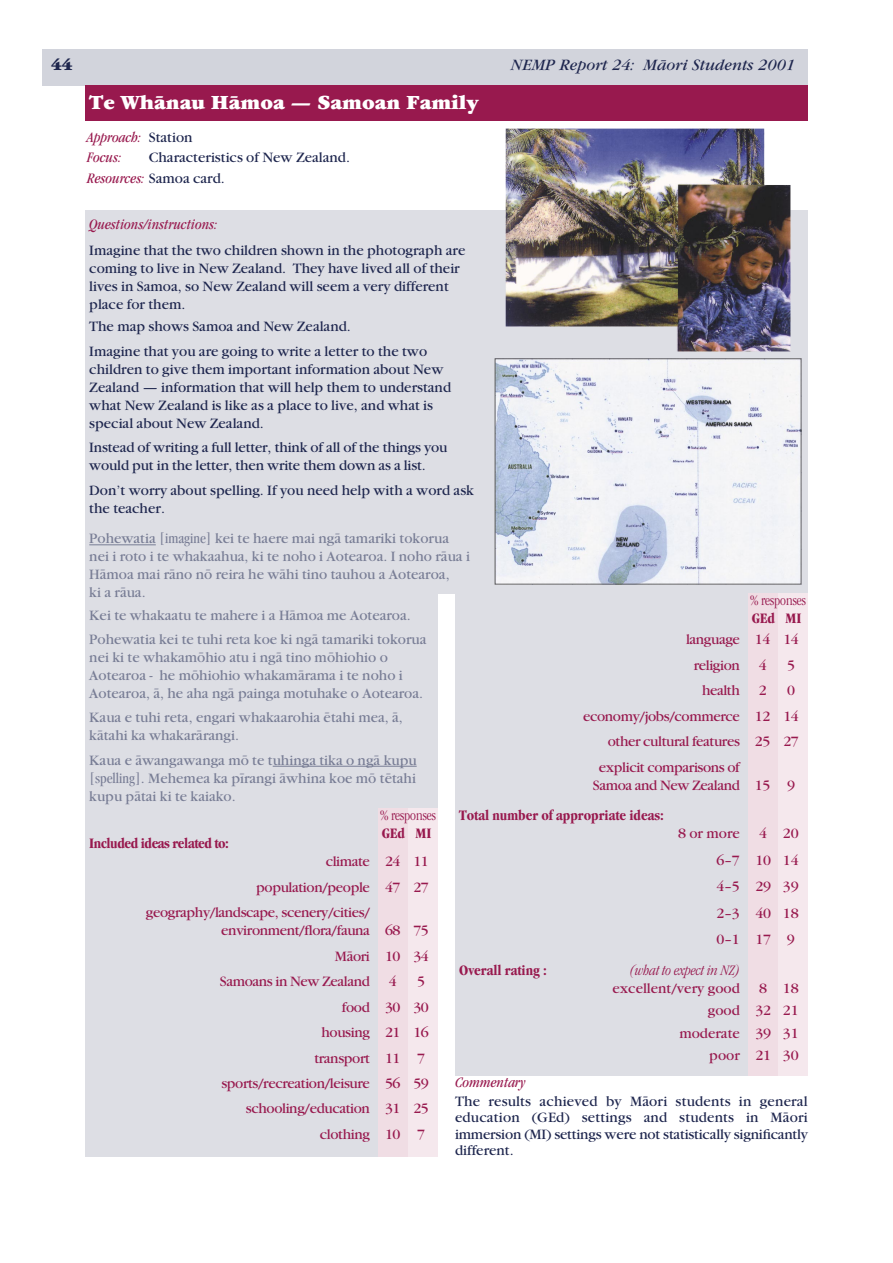
<style>
.page{position:relative;width:893px;height:1263px;background:#fff}
.page>*{position:absolute;margin:0;border:0;box-sizing:border-box;transform-origin:0 0}
.TaskTitle_L{font:900 21px "Garamond M";color:#fff}
.PageHeader{font:italic 16.5px "Garamond M";color:#1e264e}
.PageHeader-2{font:900 16.5px "Garamond M";color:#1e264e}
._2C_text{font:15px/18px "Garamond M";color:#1e264e}
.MAO_2C_text{font:15px/18px "Garamond M";color:#787d95}
.ySamoanFamily_MAO{font:15px/18px "Garamond M";letter-spacing:-.025em;color:#98194e}
._2C_text-2{font:15px/18px "Garamond M";color:#787d95}
.Commentary{font:15px/16.5px "Garamond M";letter-spacing:-.015em;color:#1e264e;text-align:justify}
.Ans_2C{font:15px "Garamond M";color:#98194e}
.Q_Instrct{font:italic condensed 15px "Garamond M";color:#98194e}
.Ans_2C-2{font:700 condensed 15px "Garamond M";color:#98194e}
.Ans_2C-3{font:italic 300 condensed 15px/18px "Garamond M";color:#98194e;text-align:right}
.Focus{font:15px "Garamond M";color:#1e264e}
.ySamoanFamily_MAO-2{font:700 condensed 15px "Garamond M";letter-spacing:-.025em;color:#98194e}
.responses{font:300 condensed 15px "Garamond M";color:#98194e}
.year4_year8{font:700 condensed 15px "Garamond M";color:#98194e}
.Commentaryhead{font:italic condensed 15px "Garamond M";color:#98194e}
.ApprLevRes{font:15px "Garamond M";color:#1e264e}
.s1{font-style:normal;font-stretch:normal;color:#1e264e}
.s2{font-stretch:condensed}
.s3{font-weight:400;font-style:normal;font-stretch:normal}
</style>
<div class="page">
<div style="left:43px;top:49px;width:765px;height:36px;background:#d2d4dc"></div>
<div style="left:85px;top:85px;width:723px;height:36px;background:#98194e"></div>
<div style="left:455px;top:210px;width:353px;height:947px;background:#dddee4"></div>
<div style="left:85px;top:210px;width:353px;height:946px;background:#dddee4"></div>
<div style="left:408px;top:808px;width:30px;height:349px;background:#f5e8ed"></div>
<div style="left:378px;top:808px;width:30px;height:349px;background:#f0dde4"></div>
<div style="left:778px;top:594px;width:30px;height:563px;background:#f5e8ed"></div>
<div style="left:748px;top:594px;width:30px;height:563px;background:#f0dde4"></div>
<div style="left:398px;top:210px;width:95px;height:384px;background:#dddee4"></div>
<img style="left:497px;top:361px;width:302px;height:221px">
<img style="left:506px;top:129px;width:284px;height:222px">
<hr style="left:273px;top:766px;width:144px;height:1px;background:#787d95">
<hr style="left:89px;top:544px;width:67px;height:1px;background:#787d95">
<div style="left:455px;top:1076px;width:353px;height:81px;background:#fff"></div>
<p class="PageHeader-2" style="left:51px;top:56px;width:23px">44</p>
<p class="PageHeader" style="left:511px;top:57px;width:286px">NEMP Report 24: Māori Students 2001</p>
<p class="TaskTitle_L" style="left:89px;top:91px;width:391px">Te Whānau Hāmoa — Samoan Family</p>
<p class="ApprLevRes" style="left:149px;top:130px;width:45px">Station</p>
<p class="Focus" style="left:149px;top:150px;width:203px">Characteristics of New Zealand.</p>
<p class="Q_Instrct" style="left:87px;top:129px;width:56px">Approach:</p>
<p class="Q_Instrct" style="left:87px;top:149px;width:36px">Focus:</p>
<p class="Q_Instrct" style="left:87px;top:170px;width:139px">Resources: <span class="s1">Samoa card.</span></p>
<p class="Q_Instrct" style="left:89px;top:216px;width:130px">Questions/instructions:</p>
<p class="_2C_text" style="left:89px;top:242px;width:378px">Imagine that the two children shown in the photograph are coming to live in New Zealand. They have lived all of their lives in Samoa, so New Zealand will seem a very different place for them.</p>
<p class="_2C_text" style="left:89px;top:318px;width:263px">The map shows Samoa and New Zealand.</p>
<p class="_2C_text" style="left:89px;top:342px;width:363px">Imagine that you are going to write a letter to the two children to give them important information about New Zealand — information that will help them to understand what New Zealand is like as a place to live, and what is special about New Zealand.</p>
<p class="_2C_text" style="left:89px;top:439px;width:360px">Instead of writing a full letter, think of all of the things you would put in the letter, then write them down as a list.</p>
<p class="_2C_text" style="left:89px;top:481px;width:386px">Don’t worry about spelling. If you need help with a word ask the teacher.</p>
<p class="_2C_text-2" style="left:89px;top:530px;width:382px">Pohewatia <span class="s2">[imagine]</span> kei te haere mai ngā tamariki tokorua nei i roto i te whakaahua, ki te noho i Aotearoa. I noho rāua i Hāmoa mai rāno nō reira he wāhi tino tauhou a Aotearoa,<br>ki a rāua.</p>
<p class="responses" style="left:750px;top:592px;width:57px">% responses</p>
<p class="year4_year8" style="left:752px;top:610px;width:51px">GEd MI</p>
<p class="MAO_2C_text" style="left:89px;top:606px;width:323px">Kei te whakaatu te mahere i a Hāmoa me Aotearoa.</p>
<p class="MAO_2C_text" style="left:89px;top:630px;width:339px">Pohewatia kei te tuhi reta koe ki ngā tamariki tokorua nei ki te whakamōhio atu i ngā tino mōhiohio o Aotearoa - he mōhiohio whakamārama i te noho i Aotearoa, ā, he aha ngā painga motuhake o Aotearoa.</p>
<p class="MAO_2C_text" style="left:89px;top:709px;width:315px">Kaua e tuhi reta, engari whakaarohia ētahi mea, ā, kātahi ka whakarārangi.</p>
<p class="MAO_2C_text" style="left:89px;top:751px;width:329px;text-align:justify">Kaua e āwangawanga mō te tuhinga tika o ngā kupu <span class="s2">[spelling]</span>. Mehemea ka pīrangi āwhina koe mō tētahi kupu pātai ki te kaiako.</p>
<p class="ySamoanFamily_MAO-2" style="left:89px;top:835px;width:141px">Included ideas related to:</p>
<p class="ySamoanFamily_MAO" style="left:326px;top:853px;width:105px">climate 24 11</p>
<p class="ySamoanFamily_MAO" style="left:256px;top:878px;width:174px">population/people 47 27</p>
<p class="ySamoanFamily_MAO" style="left:221px;top:904px;width:209px;text-indent:-75px">geography/landscape, scenery/cities/ environment/flora/fauna 68 75</p>
<p class="ySamoanFamily_MAO" style="left:335px;top:947px;width:95px">Māori 10 34</p>
<p class="ySamoanFamily_MAO" style="left:220px;top:973px;width:151px">Samoans in New Zealand</p>
<p class="ySamoanFamily_MAO" style="left:389px;top:973px;width:9px">4</p>
<p class="ySamoanFamily_MAO" style="left:417px;top:973px;width:9px">5</p>
<p class="ySamoanFamily_MAO" style="left:342px;top:998px;width:88px">food 30 30</p>
<p class="ySamoanFamily_MAO" style="left:321px;top:1024px;width:109px">housing 21 16</p>
<p class="ySamoanFamily_MAO" style="left:314px;top:1049px;width:112px">transport 11 7</p>
<p class="ySamoanFamily_MAO" style="left:221px;top:1074px;width:209px">sports/recreation/leisure 56 59</p>
<p class="ySamoanFamily_MAO" style="left:246px;top:1100px;width:184px">schooling/education 31 25</p>
<p class="ySamoanFamily_MAO" style="left:320px;top:1125px;width:107px">clothing 10 7</p>
<p class="ySamoanFamily_MAO" style="left:686px;top:631px;width:114px">language 14 14</p>
<p class="ySamoanFamily_MAO" style="left:694px;top:656px;width:48px">religion</p>
<p class="ySamoanFamily_MAO" style="left:759px;top:656px;width:9px">4</p>
<p class="ySamoanFamily_MAO" style="left:787px;top:656px;width:9px">5</p>
<p class="ySamoanFamily_MAO" style="left:702px;top:682px;width:39px">health</p>
<p class="ySamoanFamily_MAO" style="left:759px;top:682px;width:9px">2</p>
<p class="ySamoanFamily_MAO" style="left:787px;top:682px;width:9px">0</p>
<p class="ySamoanFamily_MAO" style="left:583px;top:707px;width:217px">economy/jobs/commerce 12 14</p>
<p class="ySamoanFamily_MAO" style="left:608px;top:732px;width:193px">other cultural features 25 27</p>
<p class="ySamoanFamily_MAO" style="left:593px;top:758px;width:204px;text-indent:6px">explicit comparisons of<br>Samoa and New Zealand 15 9</p>
<p class="Ans_2C-2" style="left:459px;top:807px;width:206px">Total number of appropriate ideas:</p>
<p class="Ans_2C" style="left:678px;top:826px;width:63px">8 or more</p>
<p class="Ans_2C" style="left:759px;top:826px;width:41px">4 20</p>
<p class="Ans_2C" style="left:716px;top:852px;width:84px">6–7 10 14</p>
<p class="Ans_2C" style="left:716px;top:879px;width:84px">4–5 29 39</p>
<p class="Ans_2C" style="left:716px;top:905px;width:84px">2–3 40 18</p>
<p class="Ans_2C" style="left:716px;top:932px;width:80px">0–1 17 9</p>
<p class="Ans_2C-2" style="left:459px;top:962px;width:89px">Overall rating :</p>
<p class="Ans_2C-3" style="left:612px;top:961px;width:129px">(what to expect in NZ) <span class="s3">excellent/very good</span></p>
<p class="responses" style="left:380px;top:807px;width:57px">% responses</p>
<p class="year4_year8" style="left:382px;top:824px;width:51px">GEd MI</p>
<p class="Ans_2C" style="left:759px;top:980px;width:41px">8 18</p>
<p class="Ans_2C" style="left:708px;top:1003px;width:93px">good 32 21</p>
<p class="Ans_2C" style="left:679px;top:1025px;width:121px">moderate 39 31</p>
<p class="Ans_2C" style="left:709px;top:1047px;width:91px">poor 21 30</p>
<p class="Commentaryhead" style="left:455px;top:1074px;width:72px">Commentary</p>
<p class="Commentary" style="left:455px;top:1093px;width:355px">The results achieved by Māori students in general education (GEd) settings and students in Māori immersion (MI) settings were not statistically significantly different.</p>
</div>
